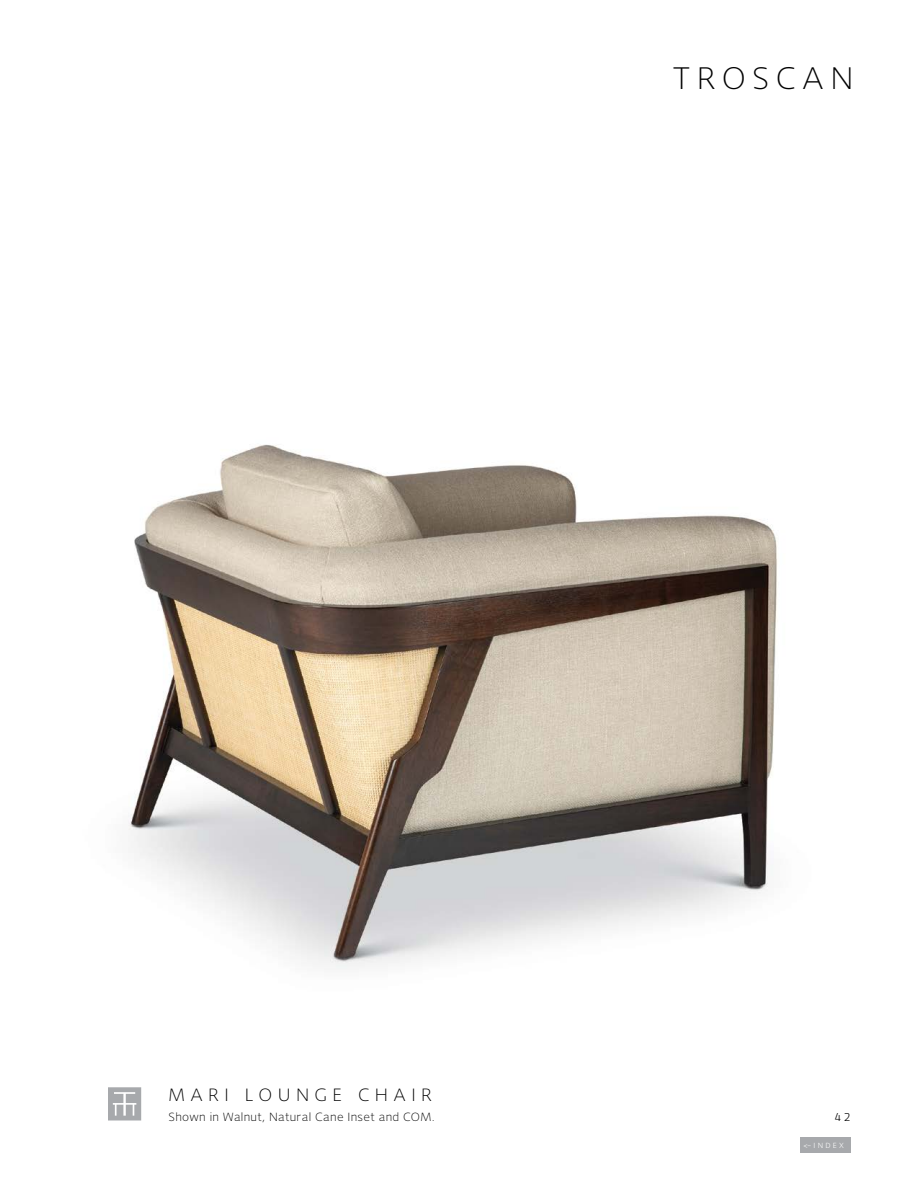
<style>
.page{position:relative;width:918px;height:1188px;background:#fff}
.page>*{position:absolute;margin:0;border:0;box-sizing:border-box;transform-origin:0 0}
.t1{font:300 31.5px "New Libris";letter-spacing:.2em;color:#000}
.t2{font:300 18px "New Libris";letter-spacing:.3em;color:#000}
.t3{font:300 12px "New Libris";letter-spacing:.025em;color:#000}
.t4{font:12px "New Libris";color:#000}
.t5{font:7.5px "New Libris";letter-spacing:.3em;color:#fff}
</style>
<div class="page">
<svg style="left:108px;top:1087px;width:33px;height:33px"></svg>
<img style="left:128px;top:444px;width:649px;height:525px">
<div style="left:800px;top:1137px;width:50px;height:16px;background:#a7a9ac"></div>
<h1 class="t1" style="left:672px;top:61px;width:183px">TROSCAN</h1>
<h2 class="t2" style="left:168px;top:1085px;width:265px">MARI LOUNGE CHAIR</h2>
<p class="t3" style="left:168px;top:1110px;width:268px">Shown in Walnut, Natural Cane Inset and COM.</p>
<p class="t4" style="left:835px;top:1110px;width:17px">42</p>
<p class="t5" style="left:804px;top:1141px;width:42px">&lt;– INDEX</p>
</div>
